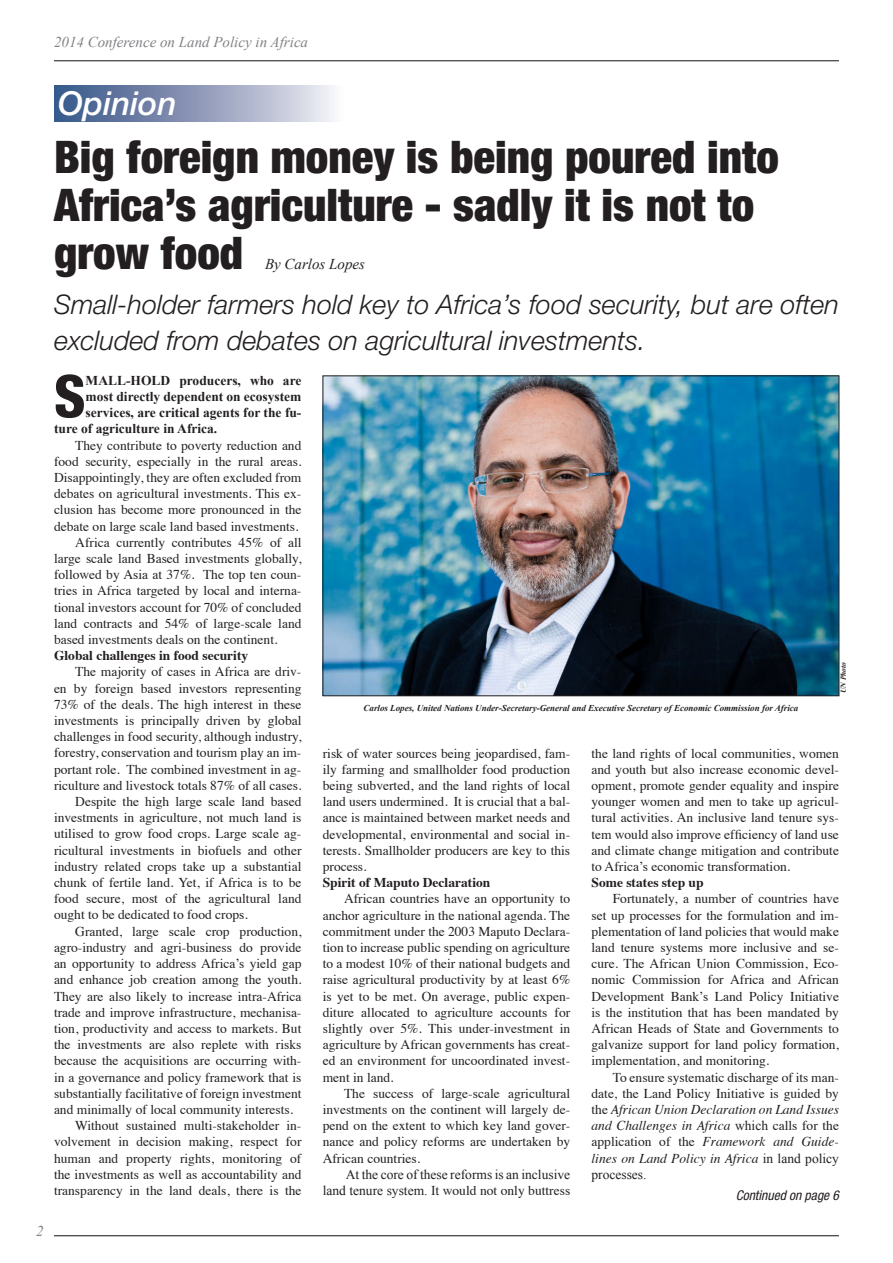
<style>
.page{position:relative;width:893px;height:1263px;background:#fff}
.page>*{position:absolute;margin:0;border:0;box-sizing:border-box;transform-origin:0 0}
._03_First_Para{font:800 condensed 58.95px "Helvetica Neue LT Std";color:#231f20}
._04_Headline_B{font:900 condensed 45px/48px "Helvetica Neue LT Std";color:#231f20}
._05_Continued_Headli{font:italic 500 33px "Helvetica Neue LT Std";color:#fff}
._05_Continued_Headli-2{font:italic 300 27px/36px "Helvetica Neue LT Std";color:#231f20}
.t1{font:italic 15px "Times New Roman";color:#808285}
._07_Author_Name{font:italic 15px "Times New Roman";color:#231f20}
._01_Body_Text{font:13.5px/16.2px "Times";color:#231f20;text-align:justify}
._03_First_Para-2{font:700 13.5px "Times New Roman";color:#231f20}
._01_Body_Text-2{font:13.5px/16.2px "Times New Roman";color:#231f20;text-align:right}
._01_Body_Text-3{font:700 13.5px "Times";color:#231f20}
._01_Body_Text-4{font:italic condensed 13.5px "Helvetica Neue LT Std";color:#231f20}
._09_Photo_caption{font:italic 700 9px "Times New Roman";color:#231f20}
._09_Photo_caption-2{font:italic 700 7.5px "Times New Roman";color:#231f20}
.s1{font-family:"Times"}
.s2{font-style:italic}
.s3{font-family:"Times New Roman"}
</style>
<div class="page">
<hr style="left:54px;top:1235px;width:785px;height:1px;background:#231f20">
<hr style="left:54px;top:60px;width:785px;height:1px;background:#231f20">
<img style="left:325px;top:378px;width:512px;height:316px">
<div style="left:323px;top:376px;width:516px;height:320px;border:1px solid #231f20"></div>
<div style="left:54px;top:85px;width:290px;height:37px;background:linear-gradient(to right,#334f84,#f3eff5)"></div>
<p class="t1" style="left:54px;top:32px;width:256px">2014 Conference on Land Policy in Africa</p>
<p class="t1" style="left:36px;top:1220px;width:9px">2</p>
<p class="_05_Continued_Headli" style="left:58px;top:84px;width:120px">Opinion</p>
<p class="_04_Headline_B" style="left:54px;top:132px;width:726px">Big foreign money is being poured into<br>Africa’s agriculture - sadly it is not to grow food</p>
<p class="_05_Continued_Headli-2" style="left:54px;top:286px;width:786px">Small-holder farmers hold key to Africa’s food security, but are often excluded from debates on agricultural investments.</p>
<p class="_07_Author_Name" style="left:265px;top:254px;width:102px">By Carlos Lopes</p>
<p class="_03_First_Para" style="left:54px;top:360px;width:33px">S</p>
<p class="_03_First_Para-2" style="left:86px;top:371px;width:217px">MALL-HOLD producers, who are</p>
<p class="_03_First_Para-2" style="left:86px;top:387px;width:217px">most directly dependent on ecosystem</p>
<p class="_03_First_Para-2" style="left:86px;top:403px;width:217px">services, are critical agents for the fu-</p>
<p class="_03_First_Para-2" style="left:54px;top:420px;width:165px">ture of agriculture in Africa.</p>
<p class="_01_Body_Text" style="left:54px;top:436px;width:249px;text-indent:21px">They contribute to poverty reduction and food security, especially in the rural areas.<br>Disappointingly, they are often excluded from debates on agricultural investments. This ex&shy;clusion has become more pronounced in the debate on large scale land based investments.</p>
<p class="_01_Body_Text" style="left:54px;top:533px;width:249px;text-indent:21px">Africa currently contributes 45% of all large scale land Based investments globally, followed by Asia at 37%. The top ten coun&shy;tries in Africa targeted by local and interna&shy;tional investors account for 70% of concluded land contracts and 54% of large-scale land based investments deals on the continent.</p>
<p class="_01_Body_Text-3" style="left:54px;top:643px;width:196px">Global challenges in food security</p>
<p class="_01_Body_Text" style="left:54px;top:663px;width:249px;text-indent:21px">The majority of cases in Africa are driv&shy;en by foreign based investors representing 73% of the deals. The high interest in these investments is principally driven by global challenges in food security, although industry, forestry, conservation and tourism play an im&shy;portant role. The combined investment in ag&shy;riculture and livestock totals 87% of all cases.</p>
<p class="_01_Body_Text" style="left:54px;top:792px;width:249px;text-indent:21px">Despite the high large scale land based investments in agriculture, not much land is utilised to grow food crops. Large scale ag&shy;ricultural investments in biofuels and other industry related crops take up a substantial chunk of fertile land. Yet, if Africa is to be food secure, most of the agricultural land ought to be dedicated to food crops.</p>
<p class="_01_Body_Text" style="left:54px;top:922px;width:249px;text-indent:21px">Granted, large scale crop production, agro-industry and agri-business do provide an opportunity to address Africa’s yield gap and enhance job creation among the youth.<br>They are also likely to increase intra-Africa trade and improve infrastructure, mechanisa&shy;tion, productivity and access to markets. But the investments are also replete with risks because the acquisitions are occurring with&shy;in a governance and policy framework that is substantially facilitative of foreign investment and minimally of local community interests.</p>
<p class="_01_Body_Text" style="left:54px;top:1116px;width:249px;text-indent:21px">Without sustained multi-stakeholder in&shy;volvement in decision making, respect for human and property rights, monitoring of the investments as well as accountability and transparency in the land deals, there is the</p>
<p class="_09_Photo_caption-2" style="left:838px;top:693px;width:33px;rotate:-90deg">UN Photo</p>
<p class="_09_Photo_caption" style="left:363px;top:701px;width:436px">Carlos Lopes, United Nations Under-Secretary-General and Executive Secretary of Economic Commission for Africa</p>
<p class="_01_Body_Text" style="left:323px;top:744px;width:249px">risk of water sources being jeopardised, fam&shy;ily farming and smallholder food production being subverted, and the land rights of local land users undermined. It is crucial that a bal&shy;ance is maintained between market needs and developmental, environmental and social in&shy;terests. Smallholder producers are key to this process.</p>
<p class="_01_Body_Text-3" style="left:323px;top:870px;width:169px">Spirit of Maputo Declaration</p>
<p class="_01_Body_Text" style="left:323px;top:890px;width:249px;text-indent:21px">African countries have an opportunity to anchor agriculture in the national agenda. The commitment under the 2003 Maputo Declara&shy;tion to increase public spending on agriculture to a modest 10% of their national budgets and raise agricultural productivity by at least 6% is yet to be met. On average, public expen&shy;diture allocated to agriculture accounts for slightly over 5%. This under-investment in agriculture by African governments has creat&shy;ed an environment for uncoordinated invest&shy;ment in land.</p>
<p class="_01_Body_Text" style="left:323px;top:1084px;width:249px;text-indent:21px">The success of large-scale agricultural investments on the continent will largely de&shy;pend on the extent to which key land gover&shy;nance and policy reforms are undertaken by African countries.</p>
<p class="_01_Body_Text-2" style="left:323px;top:1166px;width:249px">At the core of these reforms is an inclusive land tenure system. It <span class="s1">would not only buttress</span></p>
<p class="_01_Body_Text" style="left:591px;top:744px;width:249px">the land rights of local communities, women and youth but also increase economic devel&shy;opment, promote gender equality and inspire younger women and men to take up agricul&shy;tural activities. An inclusive land tenure sys&shy;tem would also improve efficiency of land use and climate change mitigation and contribute to Africa’s economic transformation.</p>
<p class="_01_Body_Text-3" style="left:591px;top:870px;width:114px">Some states step up</p>
<p class="_01_Body_Text" style="left:591px;top:890px;width:249px;text-indent:21px">Fortunately, a number of countries have set up processes for the formulation and im&shy;plementation of land policies that would make land tenure systems more inclusive and se&shy;cure. The African Union Commission, Eco&shy;nomic Commission for Africa and African Development Bank’s Land Policy Initiative is the institution that has been mandated by African Heads of State and Governments to galvanize support for land policy formation, implementation, and monitoring.</p>
<p class="_01_Body_Text" style="left:591px;top:1068px;width:249px;text-indent:21px">To ensure systematic discharge of its man&shy;date, the Land Policy Initiative is guided by the <span class="s2">African Union Declaration on Land Issues and Challenges in Africa</span> <span class="s3">which</span> calls for the application of the <span class="s2">Framework and Guide&shy;lines on Land Policy in Africa</span> <span class="s3">in land policy processes.</span></p>
<p class="_01_Body_Text-4" style="left:736px;top:1188px;width:105px">Continued on page 6</p>
</div>
